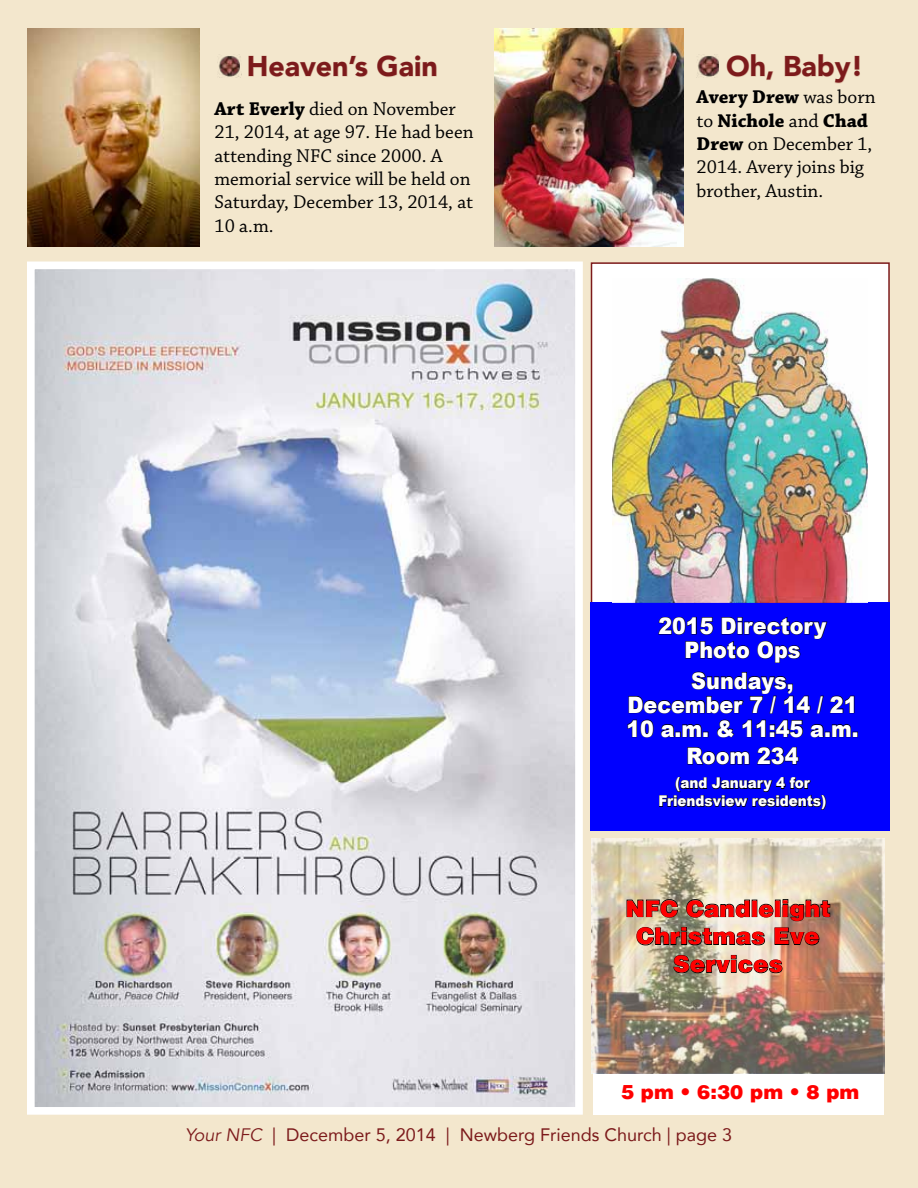
<style>
.page{position:relative;width:918px;height:1188px;background:#f3e7cd}
.page>*{position:absolute;margin:0;border:0;box-sizing:border-box;transform-origin:0 0}
.t1{font:900 28.5px "Avenir";color:#7c1a1b}
.t2{font:900 23.25px/27.9px "Helvetica";color:#f00;text-align:center}
.t3{font:900 22.65px/24px "Arial";color:#fff;text-align:center;scale:.91 1}
.t4{font:900 19.8px "Helvetica";color:#f00}
.t5{font:19.5px/23.4px "Chaparral Pro";color:#000}
.t6{font:18px "Avenir";color:#7c1a1b}
.t7{font:900 14.85px/17.9px "Arial";color:#fff;text-align:center;scale:.91 1}
.s1{font-weight:700}
.s2{font-style:italic}
</style>
<div class="page">
<svg style="left:248px;top:55px;width:120px;height:22px"></svg>
<svg style="left:377px;top:55px;width:60px;height:22px"></svg>
<img style="left:217px;top:54px;width:24px;height:24px">
<img style="left:27px;top:28px;width:173px;height:218px">
<svg style="left:727px;top:54px;width:47px;height:26px"></svg>
<svg style="left:785px;top:54px;width:75px;height:30px"></svg>
<img style="left:697px;top:54px;width:22px;height:24px">
<img style="left:494px;top:28px;width:189px;height:218px">
<img style="left:36px;top:271px;width:538px;height:835px">
<div style="left:27px;top:262px;width:556px;height:853px;border:8px solid #fff"></div>
<div style="left:591px;top:262px;width:299px;height:481px;background:#fff;border:2px solid #7c1a1b"></div>
<div style="left:591px;top:603px;width:299px;height:228px;background:#00f"></div>
<img style="left:612px;top:279px;width:256px;height:324px">
<svg style="left:658px;top:617px;width:169px;height:46px"></svg>
<svg style="left:629px;top:672px;width:181px;height:41px"></svg>
<svg style="left:817px;top:696px;width:7px;height:17px"></svg>
<svg style="left:830px;top:696px;width:24px;height:17px"></svg>
<svg style="left:628px;top:720px;width:25px;height:17px"></svg>
<svg style="left:661px;top:724px;width:47px;height:13px"></svg>
<svg style="left:717px;top:720px;width:17px;height:17px"></svg>
<svg style="left:743px;top:720px;width:60px;height:17px"></svg>
<svg style="left:811px;top:724px;width:47px;height:13px"></svg>
<svg style="left:688px;top:747px;width:61px;height:18px"></svg>
<svg style="left:757px;top:747px;width:42px;height:18px"></svg>
<svg style="left:659px;top:777px;width:167px;height:33px"></svg>
<div style="left:593px;top:1073px;width:290px;height:42px;background:#fff"></div>
<img style="left:592px;top:838px;width:292px;height:236px">
<svg style="left:626px;top:899px;width:52px;height:19px"></svg>
<svg style="left:686px;top:899px;width:64px;height:19px"></svg>
<svg style="left:759px;top:903px;width:15px;height:15px"></svg>
<div style="left:775px;top:900px;width:6px;height:17px;border:1px solid #000"></div>
<svg style="left:782px;top:899px;width:49px;height:22px"></svg>
<svg style="left:636px;top:927px;width:129px;height:19px"></svg>
<svg style="left:774px;top:927px;width:46px;height:19px"></svg>
<svg style="left:673px;top:955px;width:110px;height:19px"></svg>
<h1 class="t1" style="left:247px;top:42px;width:193px">Heaven’s Gain</h1>
<p class="t5" style="left:214px;top:98px;width:261px"><span class="s1">Art Everly</span> died on November<br>21, 2014, at age 97. He had been attending NFC since 2000. A memorial service will be held on<br>Saturday, December 13, 2014, at<br>10 a.m.</p>
<h1 class="t1" style="left:726px;top:42px;width:139px">Oh, Baby!</h1>
<p class="t5" style="left:697px;top:86px;width:181px"><span class="s1">Avery Drew</span> was born to <span class="s1">Nichole</span> and <span class="s1">Chad<br>Drew</span> on December 1,<br>2014. Avery joins big brother, Austin.</p>
<p class="t3" style="left:658px;top:613px;width:186px">2015 Directory<br>Photo Ops</p>
<p class="t3" style="left:626px;top:668px;width:257px">Sundays,<br>December 7 / 14 / 21<br>10 a.m. &amp; 11:45 a.m.</p>
<p class="t3" style="left:686px;top:743px;width:125px">Room 234</p>
<p class="t7" style="left:659px;top:774px;width:186px">(and January 4 for<br>Friendsview residents)</p>
<p class="t2" style="left:625px;top:894px;width:207px">NFC Candlelight<br>Christmas Eve<br>Services</p>
<p class="t4" style="left:621px;top:1080px;width:240px">5 pm • 6:30 pm • 8 pm</p>
<p class="t6" style="left:185px;top:1120px;width:549px"><span class="s2">Your NFC</span> | December 5, 2014 | Newberg Friends Church | page 3</p>
</div>
